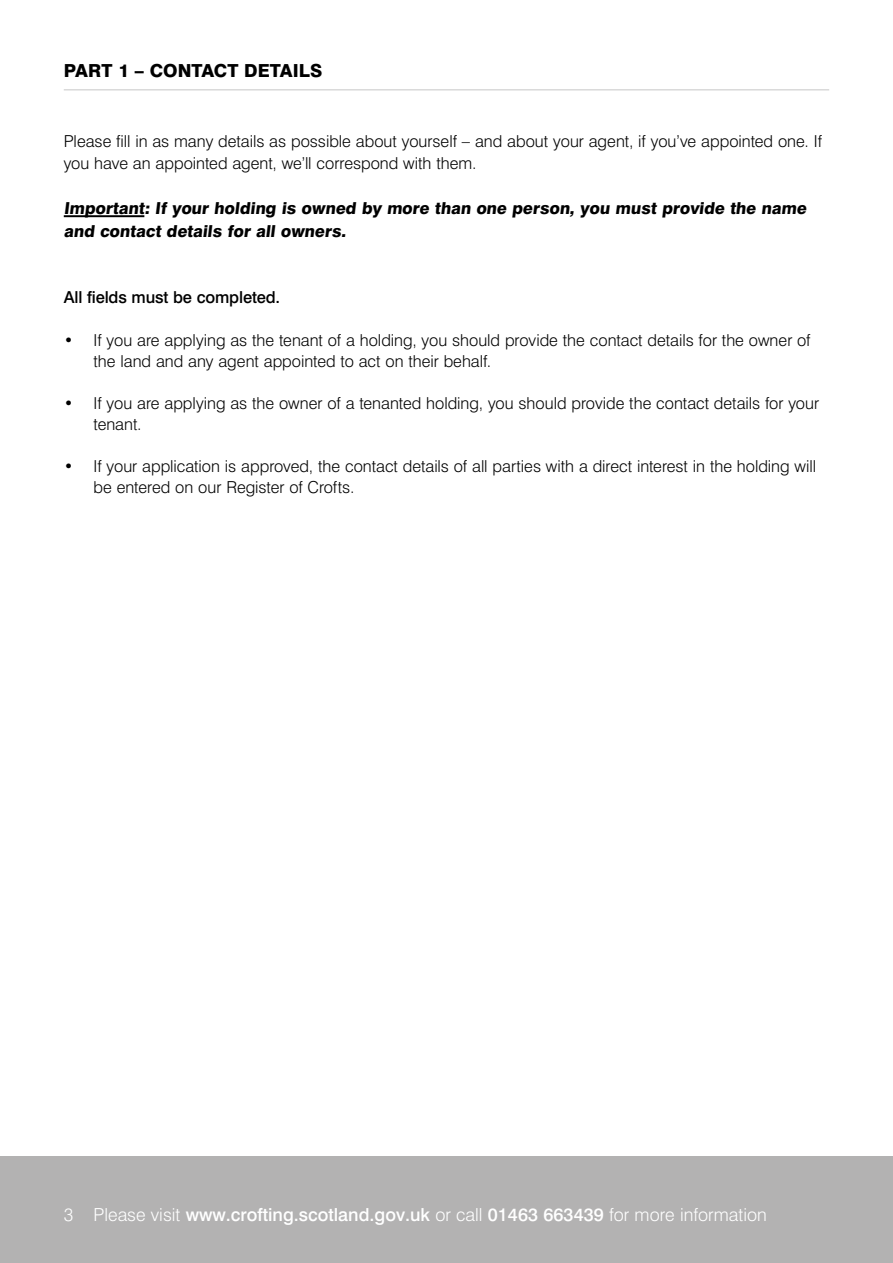
<style>
.page{position:relative;width:893px;height:1263px;background:#fff}
.page>*{position:absolute;margin:0;border:0;box-sizing:border-box;transform-origin:0 0}
.t1{font:500 18px "Swiss 721 BT";color:#fff}
.t2{font:800 18px "Swiss 721 BT";color:#000}
.t3{font:300 16.5px/21px "Swiss 721 BT";color:#000}
.t4{font:800 16.5px/22.5px "Swiss 721 BT";color:#000}
.t5{font:500 16.5px "Swiss 721 BT";letter-spacing:-.01em;color:#000}
.s1{font-weight:300}
</style>
<div class="page">
<div style="left:0;top:1157px;width:893px;height:106px;background:#b3b2b2"></div>
<hr style="left:64px;top:89px;width:765px;height:1px;background:#c6c6c6">
<hr style="left:64px;top:215px;width:80px;height:2px;background:#000">
<p class="t2" style="left:64px;top:59px;width:260px">PART 1 – CONTACT DETAILS</p>
<p class="t3" style="left:64px;top:130px;width:760px;line-height:22.5px">Please fill in as many details as possible about yourself – and about your agent, if you’ve appointed one. If you have an appointed agent, we’ll correspond with them.</p>
<p class="t4" style="left:64px;top:197px;width:746px">Important: If your holding is owned by more than one person, you must provide the name and contact details for all owners.</p>
<p class="t5" style="left:64px;top:287px;width:218px">All fields must be completed.</p>
<p class="t3" style="left:94px;top:330px;width:719px;text-indent:-30px">• If you are applying as the tenant of a holding, you should provide the contact details for the owner of the land and any agent appointed to act on their behalf.</p>
<p class="t3" style="left:94px;top:393px;width:727px;text-indent:-30px">• If you are applying as the owner of a tenanted holding, you should provide the contact details for your tenant.</p>
<p class="t3" style="left:94px;top:456px;width:724px;text-indent:-30px">• If your application is approved, the contact details of all parties with a direct interest in the holding will be entered on our Register of Crofts.</p>
<p class="t1" style="left:64px;top:1203px;width:704px"><span class="s1">3 Please visit</span> www.crofting.scotland.gov.uk <span class="s1">or call</span> 01463 663439 <span class="s1">for more information</span></p>
</div>
